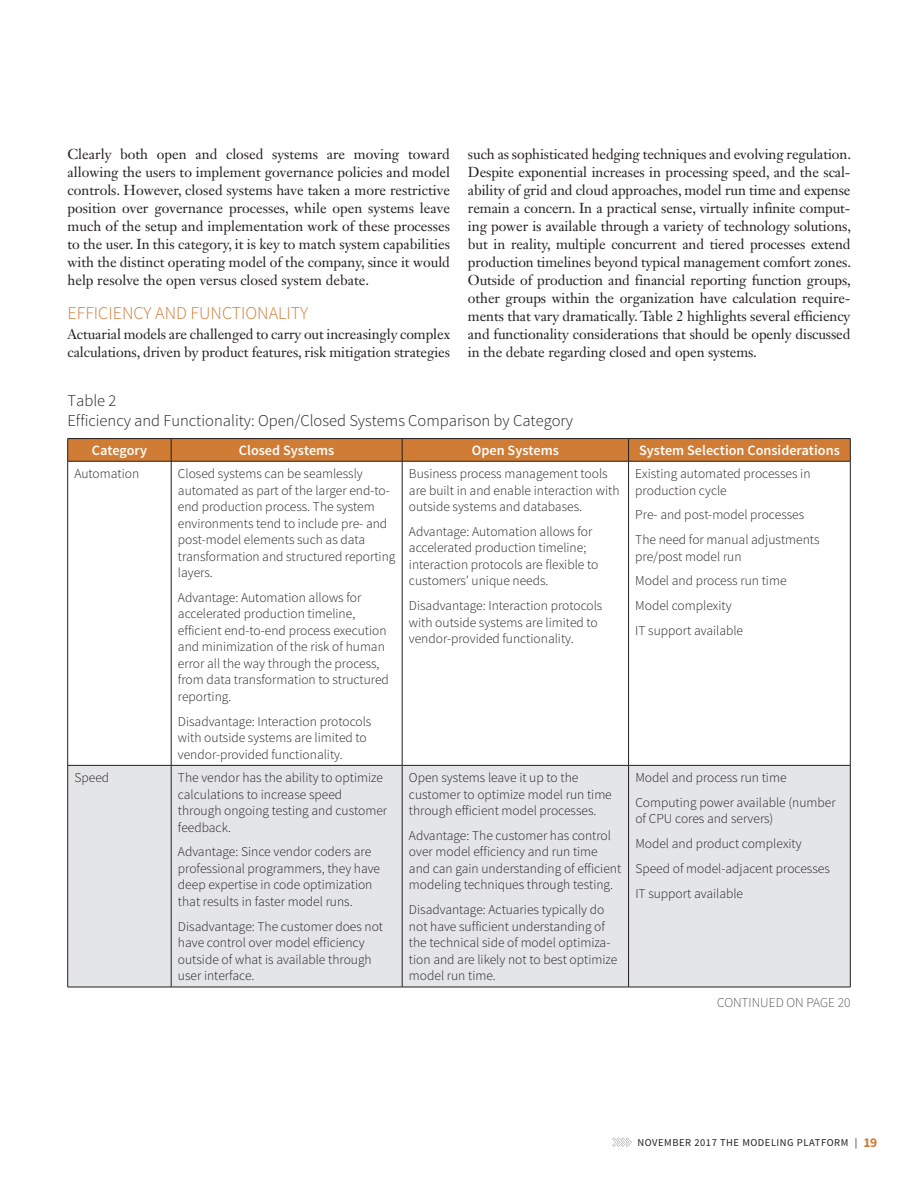
<style>
.page{position:relative;width:918px;height:1188px;background:#fff}
.page>*{position:absolute;margin:0;border:0;box-sizing:border-box;transform-origin:0 0}
.t1{font:300 18px "Source Sans Pro";color:#d17c35}
.t2{font:300 16.5px/19.5px "Source Sans Pro";color:#231f20}
.t3{font:14.25px/18px "Janson Text LT Std";letter-spacing:-.005em;color:#231f20;text-align:justify}
.t4{font:600 14.25px "Source Sans Pro";color:#fff}
.t5{font:300 13.5px/16.5px "Source Sans Pro";color:#231f20}
.t6{font:200 13.5px "Source Sans Pro";color:#231f20}
.t7{font:10.5px "Source Sans Pro";letter-spacing:.05em;color:#231f20}
.s1{font-weight:700;font-size:13.5px;color:#d17c35}
</style>
<div class="page">
<svg style="left:612px;top:1138px;width:20px;height:9px"></svg>
<div style="left:68px;top:766px;width:782px;height:221px;background:#e4e5e7"></div>
<hr style="left:68px;top:438px;width:103px;height:1px;background:#231f20">
<hr style="left:171px;top:438px;width:231px;height:1px;background:#231f20">
<hr style="left:402px;top:438px;width:227px;height:1px;background:#231f20">
<hr style="left:629px;top:438px;width:221px;height:1px;background:#231f20">
<svg style="left:67px;top:439px;width:784px;height:22px;background:#cd7a34"></svg>
<hr style="left:68px;top:461px;width:103px;height:1px;background:#231f20">
<hr style="left:67px;top:461px;width:1px;height:304px;background:#231f20">
<hr style="left:171px;top:461px;width:231px;height:1px;background:#231f20">
<hr style="left:171px;top:461px;width:1px;height:304px;background:#231f20">
<hr style="left:402px;top:461px;width:227px;height:1px;background:#231f20">
<hr style="left:402px;top:461px;width:1px;height:304px;background:#231f20">
<hr style="left:629px;top:461px;width:221px;height:1px;background:#231f20">
<hr style="left:628px;top:461px;width:1px;height:304px;background:#231f20">
<hr style="left:850px;top:461px;width:1px;height:304px;background:#231f20">
<hr style="left:68px;top:765px;width:103px;height:1px;background:#231f20">
<hr style="left:67px;top:766px;width:1px;height:221px;background:#231f20">
<hr style="left:171px;top:765px;width:231px;height:1px;background:#231f20">
<hr style="left:171px;top:766px;width:1px;height:221px;background:#231f20">
<hr style="left:402px;top:765px;width:227px;height:1px;background:#231f20">
<hr style="left:402px;top:766px;width:1px;height:221px;background:#231f20">
<hr style="left:629px;top:765px;width:221px;height:1px;background:#231f20">
<hr style="left:628px;top:766px;width:1px;height:221px;background:#231f20">
<hr style="left:850px;top:766px;width:1px;height:221px;background:#231f20">
<hr style="left:68px;top:987px;width:103px;height:1px;background:#231f20">
<hr style="left:171px;top:987px;width:231px;height:1px;background:#231f20">
<hr style="left:402px;top:987px;width:227px;height:1px;background:#231f20">
<hr style="left:629px;top:987px;width:221px;height:1px;background:#231f20">
<p class="t3" style="left:68px;top:145px;width:384px">Clearly both open and closed systems are moving toward allowing the users to implement governance policies and model controls. However, closed systems have taken a more restrictive position over governance processes, while open systems leave much of the setup and implementation work of these processes to the user. In this category, it is key to match system capabilities with the distinct operating model of the company, since it would help resolve the open versus closed system debate.</p>
<h1 class="t1" style="left:68px;top:302px;width:242px">EFFICIENCY AND FUNCTIONALITY</h1>
<p class="t3" style="left:68px;top:325px;width:384px">Actuarial models are challenged to carry out increasingly complex calculations, driven by product features, risk mitigation strategies</p>
<p class="t3" style="left:468px;top:145px;width:385px">such as sophisticated hedging techniques and evolving regulation.<br>Despite exponential increases in processing speed, and the scal&shy;ability of grid and cloud approaches, model run time and expense remain a concern. In a practical sense, virtually infinite comput&shy;ing power is available through a variety of technology solutions, but in reality, multiple concurrent and tiered processes extend production timelines beyond typical management comfort zones.<br>Outside of production and financial reporting function groups, other groups within the organization have calculation require&shy;ments that vary dramatically. Table 2 highlights several efficiency and functionality considerations that should be openly discussed in the debate regarding closed and open systems.</p>
<p class="t2" style="left:68px;top:391px;width:507px">Table 2<br>Efficiency and Functionality: Open/Closed Systems Comparison by Category</p>
<p class="t4" style="left:92px;top:442px;width:57px">Category</p>
<p class="t4" style="left:239px;top:442px;width:97px">Closed Systems</p>
<p class="t4" style="left:472px;top:442px;width:89px">Open Systems</p>
<p class="t4" style="left:639px;top:442px;width:202px">System Selection Considerations</p>
<p class="t5" style="left:74px;top:465px;width:66px">Automation</p>
<p class="t5" style="left:178px;top:465px;width:219px">Closed systems can be seamlessly automated as part of the larger end-to&shy;end production process. The system environments tend to include pre- and post-model elements such as data transformation and structured reporting layers.</p>
<p class="t5" style="left:178px;top:589px;width:212px">Advantage: Automation allows for accelerated production timeline, efficient end-to-end process execution and minimization of the risk of human error all the way through the process, from data transformation to structured reporting.</p>
<p class="t5" style="left:178px;top:713px;width:195px">Disadvantage: Interaction protocols with outside systems are limited to vendor-provided functionality.</p>
<p class="t5" style="left:635px;top:465px;width:177px">Existing automated processes in production cycle</p>
<p class="t5" style="left:635px;top:503px;width:186px;line-height:24.8px">Pre- and post-model processes<br>The need for manual adjustments</p>
<p class="t5" style="left:635px;top:544px;width:153px;line-height:24.8px">pre/post model run<br>Model and process run time<br>Model complexity<br>IT support available</p>
<p class="t5" style="left:409px;top:465px;width:212px">Business process management tools are built in and enable interaction with outside systems and databases.</p>
<p class="t5" style="left:409px;top:523px;width:191px">Advantage: Automation allows for accelerated production timeline; interaction protocols are flexible to customers’ unique needs.</p>
<p class="t5" style="left:409px;top:597px;width:195px">Disadvantage: Interaction protocols with outside systems are limited to vendor-provided functionality.</p>
<p class="t5" style="left:74px;top:769px;width:36px">Speed</p>
<p class="t5" style="left:178px;top:769px;width:211px">The vendor has the ability to optimize calculations to increase speed through ongoing testing and customer feedback.</p>
<p class="t5" style="left:178px;top:844px;width:204px">Advantage: Since vendor coders are professional programmers, they have deep expertise in code optimization that results in faster model runs.</p>
<p class="t5" style="left:178px;top:918px;width:207px">Disadvantage: The customer does not have control over model efficiency outside of what is available through user interface.</p>
<p class="t5" style="left:409px;top:769px;width:204px">Open systems leave it up to the customer to optimize model run time through efficient model processes.</p>
<p class="t5" style="left:409px;top:827px;width:214px">Advantage: The customer has control over model efficiency and run time and can gain understanding of efficient modeling techniques through testing.</p>
<p class="t5" style="left:409px;top:901px;width:210px">Disadvantage: Actuaries typically do not have sufficient understanding of the technical side of model optimiza&shy;tion and are likely not to best optimize model run time.</p>
<p class="t5" style="left:635px;top:765px;width:202px;line-height:24.8px">Model and process run time<br>Computing power available (number</p>
<p class="t5" style="left:635px;top:807px;width:196px;line-height:24.8px">of CPU cores and servers)<br>Model and product complexity<br>Speed of model-adjacent processes<br>IT support available</p>
<p class="t6" style="left:717px;top:994px;width:135px">CONTINUED ON PAGE 20</p>
<p class="t7" style="left:638px;top:1136px;width:241px">NOVEMBER 2017 THE MODELING PLATFORM | <span class="s1">19</span></p>
</div>
